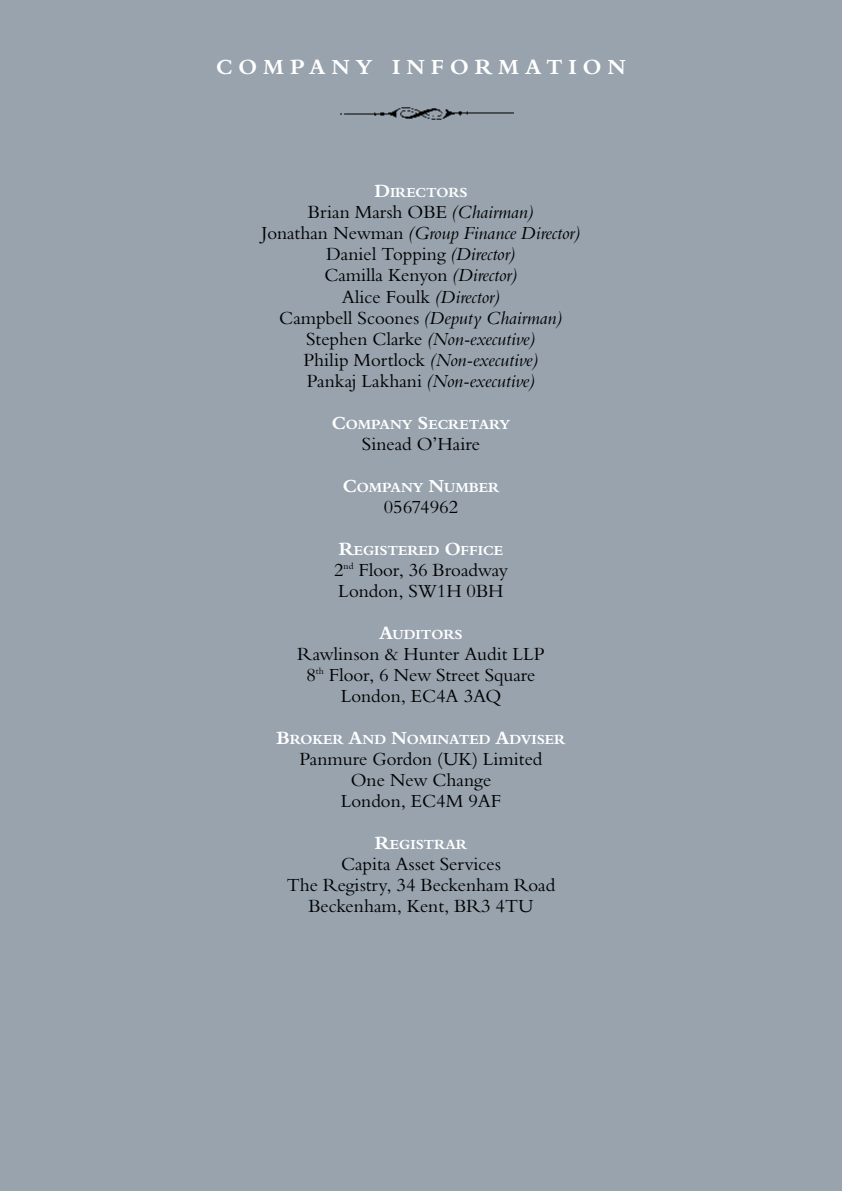
<style>
.page{position:relative;width:842px;height:1191px;background:#98a3ae}
.page>*{position:absolute;margin:0;border:0;box-sizing:border-box;transform-origin:0 0}
.t1{font:700 21px "Bergamo";letter-spacing:.285em;color:#fff}
.t2{font:italic 18px/21px "Bergamo";color:#000;text-align:center}
.t3{font:18px/21px "Bergamo";color:#000;text-align:center}
.t4{font:700 13.6px "Bergamo";color:#fff}
.s1{font-size:18px}
.s2{font-style:normal}
</style>
<div class="page">
<img style="left:340px;top:107px;width:174px;height:13px">
<p class="t1" style="left:216px;top:54px;width:411px">COMPANY INFORMATION</p>
<p class="t4" style="left:374px;top:185px;width:95px"><span class="s1">D</span>IRECTORS</p>
<p class="t2" style="left:261px;top:202px;width:321px"><span class="s2">Brian Marsh OBE</span> (Chairman)<br><span class="s2">Jonathan Newman</span> (Group Finance Director)<br><span class="s2">Daniel Topping</span> (Director)<br><span class="s2">Camilla Kenyon</span> (Director)<br><span class="s2">Alice Foulk</span> (Director)<br><span class="s2">Campbell Scoones</span> (Deputy Chairman)<br><span class="s2">Stephen Clarke</span> (Non-executive)<br><span class="s2">Philip Mortlock</span> (Non-executive)<br><span class="s2">Pankaj Lakhani</span> (Non-executive)</p>
<p class="t4" style="left:332px;top:416px;width:180px"><span class="s1">C</span>OMPANY <span class="s1">S</span>ECRETARY</p>
<p class="t3" style="left:362px;top:433px;width:120px">Sinead O’Haire</p>
<p class="t4" style="left:343px;top:479px;width:158px"><span class="s1">C</span>OMPANY <span class="s1">N</span>UMBER</p>
<p class="t3" style="left:384px;top:496px;width:76px">05674962</p>
<p class="t4" style="left:339px;top:542px;width:166px"><span class="s1">R</span>EGISTERED <span class="s1">O</span>FFICE</p>
<p class="t3" style="left:334px;top:559px;width:175px;text-align:left">2<sup>nd</sup> Floor, 36 Broadway<br>London, SW1H 0BH</p>
<p class="t4" style="left:379px;top:626px;width:85px"><span class="s1">A</span>UDITORS</p>
<p class="t3" style="left:297px;top:643px;width:249px">Rawlinson &amp; Hunter Audit LLP<br>8<sup>th</sup> Floor, 6 New Street Square<br>London, EC4A 3AQ</p>
<p class="t4" style="left:277px;top:731px;width:290px"><span class="s1">B</span>ROKER <span class="s1">A</span>ND <span class="s1">N</span>OMINATED <span class="s1">A</span>DVISER</p>
<p class="t3" style="left:299px;top:748px;width:245px">Panmure Gordon (UK) Limited<br>One New Change<br>London, EC4M 9AF</p>
<p class="t4" style="left:375px;top:836px;width:94px"><span class="s1">R</span>EGISTRAR</p>
<p class="t3" style="left:287px;top:853px;width:270px">Capita Asset Services<br>The Registry, 34 Beckenham Road<br>Beckenham, Kent, BR3 4TU</p>
</div>
